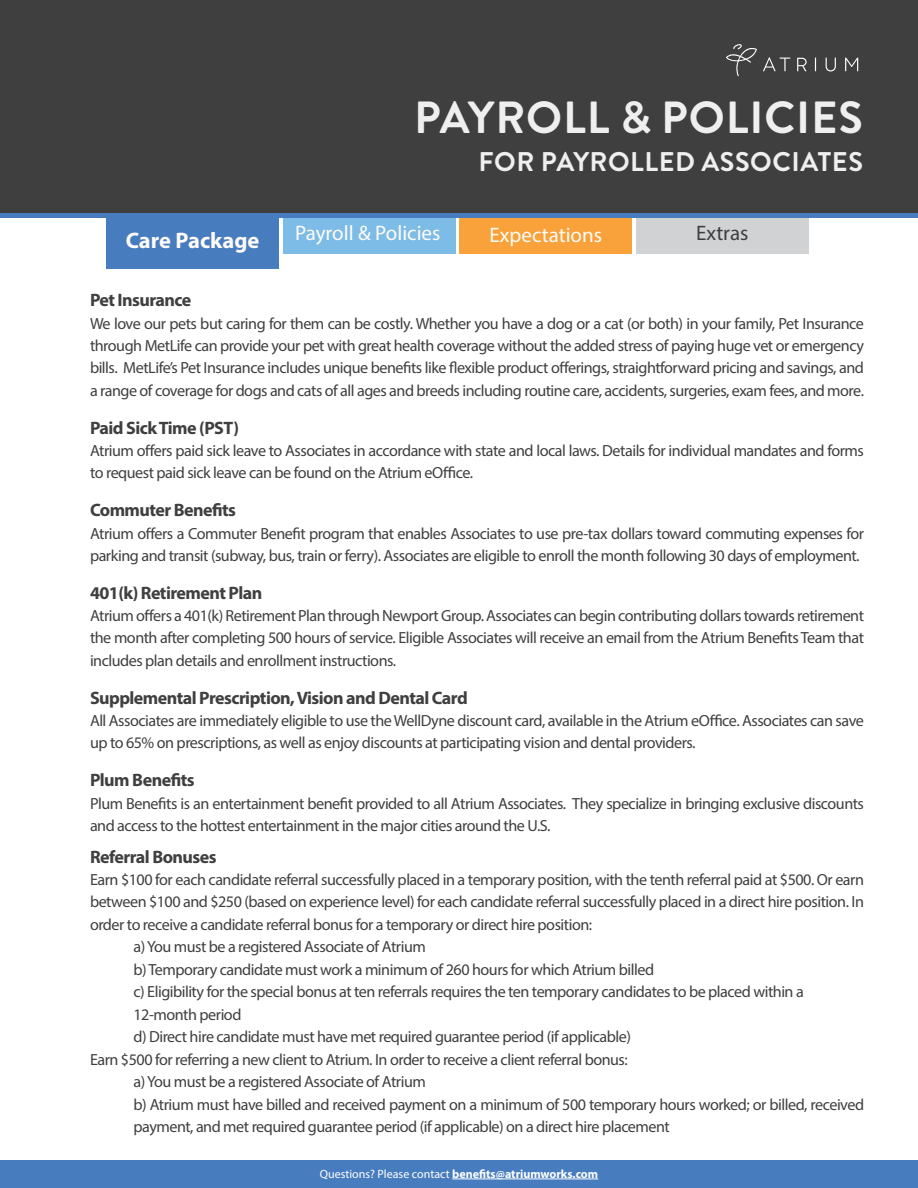
<style>
.page{position:relative;width:918px;height:1188px;background:#fff}
.page>*{position:absolute;margin:0;border:0;box-sizing:border-box;transform-origin:0 0}
.t1{font:700 45px "Brandon Grotesque";letter-spacing:.02em;color:#efefef}
.t2{font:700 27px "Brandon Grotesque";letter-spacing:.02em;color:#efefef}
.t3{font:700 22.5px "Myriad Pro";color:#fffcf7}
.t4{font:21px "Myriad Pro";color:#fffcf7}
.t5{font:21px "Myriad Pro";color:#3f3f3f}
.t6{font:700 18px "Myriad Pro";letter-spacing:-.03em;color:#3f3f3f}
.t7{font:16.2px/22.5px "Myriad Pro";letter-spacing:-.03em;color:#3f3f3f}
.t8{font:700 12px "Myriad Pro";color:#fff}
.s1{font-weight:400}
</style>
<div class="page">
<div style="left:0;top:0;width:918px;height:214px;background:#3f3f3f"></div>
<svg style="left:726px;top:44px;width:31px;height:32px"></svg>
<svg style="left:797px;top:58px;width:10px;height:13px"></svg>
<svg style="left:763px;top:57px;width:27px;height:14px"></svg>
<svg style="left:815px;top:58px;width:1px;height:13px"></svg>
<svg style="left:826px;top:58px;width:10px;height:13px"></svg>
<svg style="left:845px;top:58px;width:13px;height:13px"></svg>
<div style="left:106px;top:216px;width:173px;height:52px;background:#477cbe"></div>
<div style="left:459px;top:216px;width:173px;height:37px;background:#f9a23b"></div>
<div style="left:636px;top:216px;width:172px;height:37px;background:#d1d2d4"></div>
<div style="left:283px;top:216px;width:173px;height:37px;background:#7dbce7"></div>
<div style="left:0;top:213px;width:918px;height:5px;background:#477cbe"></div>
<div style="left:0;top:1161px;width:918px;height:27px;background:#477cbe"></div>
<hr style="left:452px;top:1179px;width:146px;height:1px;background:#fff">
<h1 class="t1" style="left:414px;top:86px;width:450px">PAYROLL &amp; POLICIES</h1>
<h2 class="t2" style="left:478px;top:143px;width:386px">FOR PAYROLLED ASSOCIATES</h2>
<h3 class="t3" style="left:126px;top:226px;width:135px">Care Package</h3>
<p class="t4" style="left:295px;top:220px;width:147px">Payroll &amp; Policies</p>
<p class="t4" style="left:490px;top:222px;width:114px">Expectations</p>
<p class="t5" style="left:696px;top:220px;width:54px">Extras</p>
<p class="t6" style="left:90px;top:288px;width:103px">Pet Insurance</p>
<p class="t7" style="left:90px;top:312px;width:776px;text-align:justify">We love our pets but caring for them can be costly. Whether you have a dog or a cat (or both) in your family, Pet Insurance through MetLife can provide your pet with great health coverage without the added stress of paying huge vet or emergency bills. MetLife’s Pet Insurance includes unique benefits like flexible product offerings, straightforward pricing and savings, and a range of coverage for dogs and cats of all ages and breeds including routine care, accidents, surgeries, exam fees, and more.</p>
<p class="t6" style="left:90px;top:416px;width:151px">Paid Sick Time (PST)</p>
<p class="t7" style="left:90px;top:439px;width:775px">Atrium offers paid sick leave to Associates in accordance with state and local laws. Details for individual mandates and forms to request paid sick leave can be found on the Atrium eOffice.</p>
<p class="t6" style="left:90px;top:498px;width:148px">Commuter Benefits</p>
<p class="t7" style="left:90px;top:522px;width:776px">Atrium offers a Commuter Benefit program that enables Associates to use pre-tax dollars toward commuting expenses for parking and transit (subway, bus, train or ferry). Associates are eligible to enroll the month following 30 days of employment.</p>
<p class="t6" style="left:90px;top:581px;width:174px">401(k) Retirement Plan</p>
<p class="t7" style="left:90px;top:604px;width:776px;text-align:justify">Atrium offers a 401(k) Retirement Plan through Newport Group. Associates can begin contributing dollars towards retirement the month after completing 500 hours of service. Eligible Associates will receive an email from the Atrium Benefits Team that includes plan details and enrollment instructions.</p>
<p class="t6" style="left:90px;top:686px;width:379px">Supplemental Prescription, Vision and Dental Card</p>
<p class="t7" style="left:90px;top:709px;width:775px">All Associates are immediately eligible to use the WellDyne discount card, available in the Atrium eOffice. Associates can save up to 65% on prescriptions, as well as enjoy discounts at participating vision and dental providers.</p>
<p class="t6" style="left:90px;top:768px;width:106px">Plum Benefits</p>
<p class="t7" style="left:90px;top:792px;width:776px">Plum Benefits is an entertainment benefit provided to all Atrium Associates. They specialize in bringing exclusive discounts and access to the hottest entertainment in the major cities around the U.S.</p>
<p class="t6" style="left:90px;top:845px;width:128px">Referral Bonuses</p>
<p class="t7" style="left:90px;top:868px;width:776px">Earn $100 for each candidate referral successfully placed in a temporary position, with the tenth referral paid at $500. Or earn</p>
<p class="t7" style="left:90px;top:891px;width:776px">between $100 and $250 (based on experience level) for each candidate referral successfully placed in a direct hire position. In</p>
<p class="t7" style="left:90px;top:913px;width:504px">order to receive a candidate referral bonus for a temporary or direct hire position:</p>
<p class="t7" style="left:134px;top:936px;width:294px">a) You must be a registered Associate of Atrium</p>
<p class="t7" style="left:134px;top:958px;width:522px">b) Temporary candidate must work a minimum of 260 hours for which Atrium billed</p>
<p class="t7" style="left:134px;top:981px;width:672px">c) Eligibility for the special bonus at ten referrals requires the ten temporary candidates to be placed within a</p>
<p class="t7" style="left:134px;top:1003px;width:109px">12-month period</p>
<p class="t7" style="left:134px;top:1026px;width:499px">d) Direct hire candidate must have met required guarantee period (if applicable)</p>
<p class="t7" style="left:90px;top:1048px;width:539px">Earn $500 for referring a new client to Atrium. In order to receive a client referral bonus:</p>
<p class="t7" style="left:134px;top:1071px;width:294px">a) You must be a registered Associate of Atrium</p>
<p class="t7" style="left:134px;top:1093px;width:732px">b) Atrium must have billed and received payment on a minimum of 500 temporary hours worked; or billed, received</p>
<p class="t7" style="left:134px;top:1116px;width:538px">payment, and met required guarantee period (if applicable) on a direct hire placement</p>
<p class="t8" style="left:320px;top:1166px;width:280px"><span class="s1">Questions? Please contact</span> benefits@atriumworks.com</p>
</div>
